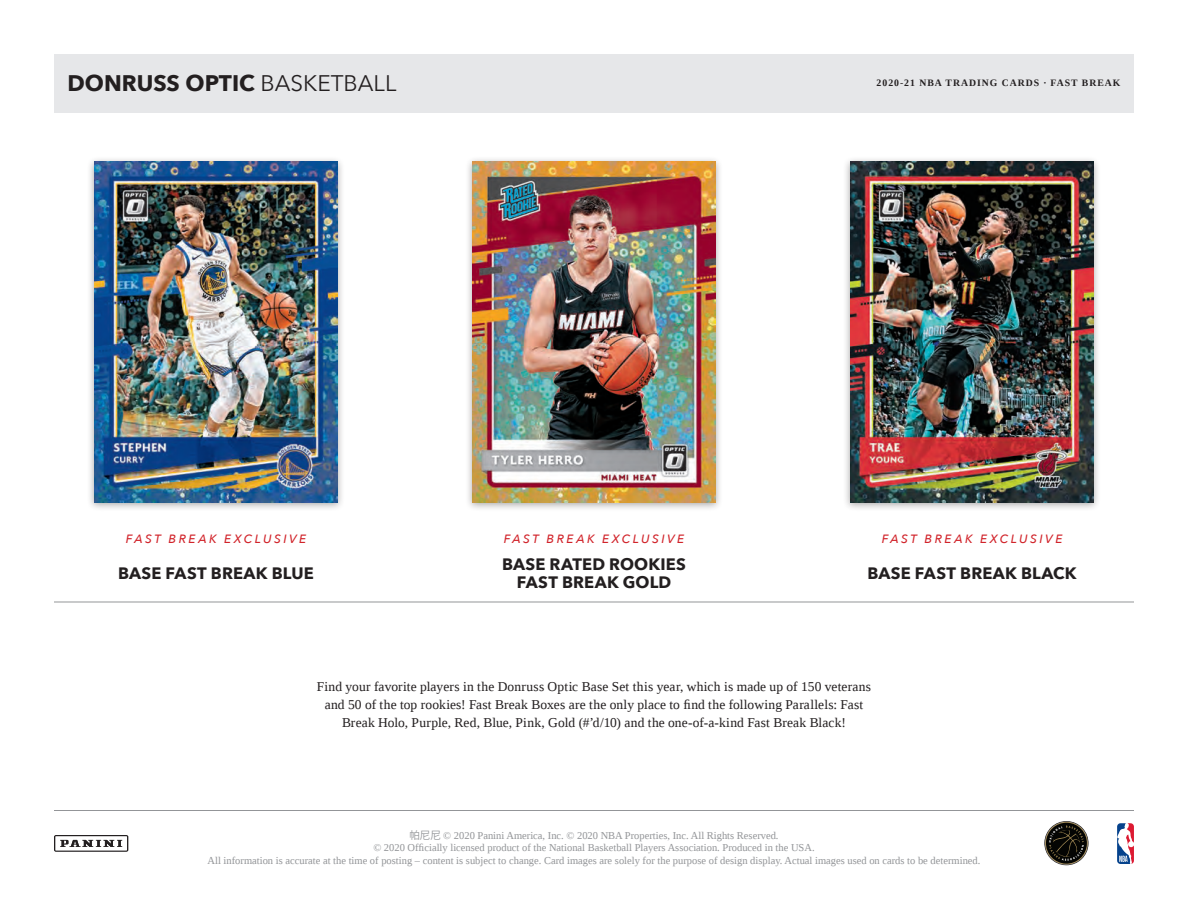
<style>
.page{position:relative;width:1188px;height:918px;background:#fff}
.page>*{position:absolute;margin:0;border:0;box-sizing:border-box;transform-origin:0 0}
.t1{font:700 22.5px "Avenir Next";color:#231f20}
.t2{font:700 16.5px "Avenir Next";letter-spacing:.01em;color:#231f20}
.t3{font:13.5px/18px "Liberation Serif";letter-spacing:.01em;color:#231f20;text-align:center}
.t4{font:italic 500 12px "Avenir Next";letter-spacing:.21em;color:#d1232a}
.t5{font:10.5px/12.6px "Liberation Serif";color:#939598;text-align:center}
.t6{font:700 9.75px "Liberation Serif";letter-spacing:.1em;color:#231f20}
.s1{font-weight:400}
.s2{font-family:"Koz Go Pr 6 N"}
</style>
<div class="page">
<hr style="left:54px;top:602px;width:1080px;height:1px;background:#939598">
<svg style="left:1044px;top:821px;width:45px;height:44px"></svg>
<div style="left:87px;top:157px;width:258px;height:355px;background:#231f20;opacity:.4"></div>
<img style="left:94px;top:162px;width:243px;height:340px">
<div style="left:465px;top:156px;width:258px;height:356px;background:#231f20;opacity:.4"></div>
<img style="left:472px;top:162px;width:244px;height:340px">
<div style="left:843px;top:157px;width:258px;height:355px;background:#231f20;opacity:.4"></div>
<img style="left:850px;top:162px;width:244px;height:340px">
<svg style="left:1117px;top:823px;width:17px;height:41px"></svg>
<hr style="left:54px;top:810px;width:1080px;height:1px;background:#939598">
<svg style="left:54px;top:835px;width:74px;height:17px"></svg>
<div style="left:54px;top:54px;width:1080px;height:58px;background:#e6e7e9"></div>
<p class="t1" style="left:68px;top:64px;width:331px">DONRUSS OPTIC <span class="s1">BASKETBALL</span></p>
<p class="t6" style="left:877px;top:77px;width:245px">2020-21 NBA TRADING CARDS · FAST BREAK</p>
<p class="t4" style="left:126px;top:531px;width:182px">FAST BREAK EXCLUSIVE</p>
<p class="t4" style="left:504px;top:531px;width:182px">FAST BREAK EXCLUSIVE</p>
<p class="t4" style="left:882px;top:531px;width:182px">FAST BREAK EXCLUSIVE</p>
<p class="t2" style="left:118px;top:559px;width:197px">BASE FAST BREAK BLUE</p>
<p class="t2" style="left:502px;top:550px;width:185px">BASE RATED ROOKIES</p>
<p class="t2" style="left:517px;top:568px;width:156px">FAST BREAK GOLD</p>
<p class="t2" style="left:867px;top:559px;width:211px">BASE FAST BREAK BLACK</p>
<p class="t3" style="left:317px;top:678px;width:556px">Find your favorite players in the Donruss Optic Base Set this year, which is made up of 150 veterans and 50 of the top rookies! Fast Break Boxes are the only place to find the following Parallels: Fast<br>Break Holo, Purple, Red, Blue, Pink, Gold (#’d/10) and the one-of-a-kind Fast Break Black!</p>
<p class="t5" style="left:208px;top:829px;width:774px"><span class="s2">帕尼尼</span> © 2020 Panini America, Inc. © 2020 NBA Properties, Inc. All Rights Reserved.<br>© 2020 Officially licensed product of the National Basketball Players Association. Produced in the USA.<br>All information is accurate at the time of posting – content is subject to change. Card images are solely for the purpose of design display. Actual images used on cards to be determined.</p>
</div>
